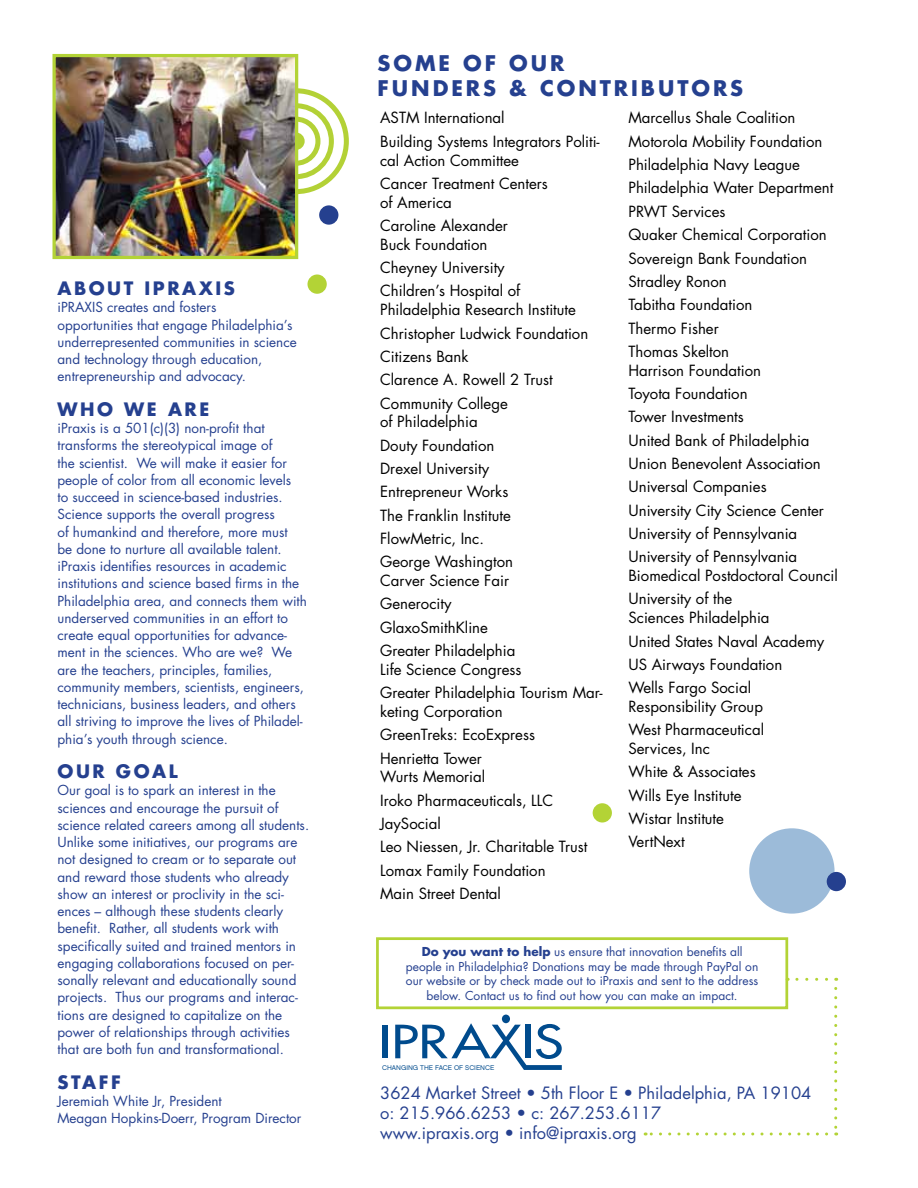
<style>
.page{position:relative;width:918px;height:1188px;background:#fff}
.page>*{position:absolute;margin:0;border:0;box-sizing:border-box;transform-origin:0 0}
.t1{font:700 21px/25.2px "Futura";letter-spacing:.14em;color:#25408f}
.t2{font:700 18px "Futura";letter-spacing:.14em;color:#25408f}
.t3{font:16.5px/19.8px "Futura";color:#25408f}
.t4{font:15px/23.4px "Futura";color:#000}
.t5{font:13.5px/17.2px "Futura";color:#25408f}
.t6{font:12px/14.4px "Futura";color:#25408f;text-align:center}
.t7{font:6.75px "Chalet London Nineteen Sixty";color:#004b8d}
.s1{font-weight:700}
</style>
<div class="page">
<div style="left:749px;top:828px;width:86px;height:86px;background:#9cbbd9;border-radius:50%"></div>
<div style="left:827px;top:872px;width:19px;height:19px;background:#25408f;border-radius:50%"></div>
<svg style="left:298px;top:88px;width:51px;height:106px"></svg>
<div style="left:287px;top:132px;width:18px;height:18px;background:#b3d136;border-radius:50%"></div>
<img style="left:57px;top:58px;width:237px;height:197px">
<div style="left:53px;top:54px;width:245px;height:205px;border:3px solid #b3d336"></div>
<div style="left:319px;top:205px;width:19px;height:20px;background:#25408f;border-radius:50%"></div>
<svg style="left:382px;top:1025px;width:6px;height:3px"></svg>
<div style="left:382px;top:1030px;width:6px;height:28px;background:#004b8d"></div>
<div style="left:502px;top:1015px;width:8px;height:8px;background:#004b8d;border-radius:50%"></div>
<svg style="left:395px;top:1023px;width:167px;height:47px"></svg>
<div style="left:376px;top:937px;width:412px;height:72px;border:3px solid #b3d336"></div>
<div style="left:308px;top:275px;width:19px;height:19px;background:#b3d336;border-radius:50%"></div>
<div style="left:593px;top:803px;width:19px;height:20px;background:#b3d336;border-radius:50%"></div>
<svg style="left:797px;top:978px;width:40px;height:3px"></svg>
<svg style="left:834px;top:988px;width:3px;height:148px"></svg>
<svg style="left:645px;top:1132px;width:182px;height:4px"></svg>
<h2 class="t2" style="left:58px;top:276px;width:179px">ABOUT IPRAXIS</h2>
<p class="t5" style="left:58px;top:299px;width:241px">iPRAXIS creates and fosters<br>opportunities that engage Philadelphia’s underrepresented communities in science and technology through education, entrepreneurship and advocacy.</p>
<h2 class="t2" style="left:58px;top:397px;width:153px">WHO WE ARE</h2>
<p class="t5" style="left:58px;top:420px;width:251px">iPraxis is a 501(c)(3) non-profit that transforms the stereotypical image of<br>the scientist. We will make it easier for people of color from all economic levels<br>to succeed in science-based industries.<br>Science supports the overall progress<br>of humankind and therefore, more must<br>be done to nurture all available talent. iPraxis identifies resources in academic institutions and science based firms in the Philadelphia area, and connects them with underserved communities in an effort to create equal opportunities for advance&shy;ment in the sciences. Who are we? We are the teachers, principles, families, community members, scientists, engineers, technicians, business leaders, and others all striving to improve the lives of Philadel&shy;phia’s youth through science.</p>
<h2 class="t2" style="left:58px;top:759px;width:122px">OUR GOAL</h2>
<p class="t5" style="left:58px;top:782px;width:253px">Our goal is to spark an interest in the sciences and encourage the pursuit of science related careers among all students.<br>Unlike some initiatives, our programs are not designed to cream or to separate out and reward those students who already show an interest or proclivity in the sci&shy;ences – although these students clearly benefit. Rather, all students work with specifically suited and trained mentors in engaging collaborations focused on per&shy;sonally relevant and educationally sound projects. Thus our programs and interac&shy;tions are designed to capitalize on the power of relationships through activities that are both fun and transformational.</p>
<h2 class="t2" style="left:58px;top:1070px;width:65px">STAFF</h2>
<p class="t5" style="left:58px;top:1092px;width:245px">Jeremiah White Jr, President<br>Meagan Hopkins-Doerr, Program Director</p>
<h1 class="t1" style="left:378px;top:50px;width:367px">SOME OF OUR<br>FUNDERS &amp; CONT RIBUTORS</h1>
<p class="t4" style="left:380px;top:106px;width:221px">ASTM International<br>Building Systems Integrators Politi-</p>
<p class="t4" style="left:380px;top:149px;width:169px">cal Action Committee<br>Cancer Treatment Centers</p>
<p class="t4" style="left:380px;top:191px;width:129px">of America<br>Caroline Alexander</p>
<p class="t4" style="left:380px;top:233px;width:142px">Buck Foundation<br>Cheyney University<br>Children’s Hospital of</p>
<p class="t4" style="left:380px;top:298px;width:210px">Philadelphia Research Institute<br>Christopher Ludwick Foundation<br>Citizens Bank<br>Clarence A. Rowell 2 Trust<br>Community College</p>
<p class="t4" style="left:380px;top:410px;width:134px">of Philadelphia<br>Douty Foundation<br>Drexel University<br>Entrepreneur Works<br>The Franklin Institute<br>FlowMetric, Inc.<br>George Washington</p>
<p class="t4" style="left:380px;top:569px;width:137px">Carver Science Fair<br>Generocity<br>GlaxoSmithKline<br>Greater Philadelphia</p>
<p class="t4" style="left:380px;top:658px;width:224px">Life Science Congress<br>Greater Philadelphia Tourism Mar-</p>
<p class="t4" style="left:380px;top:700px;width:156px">keting Corporation<br>GreenTreks: EcoExpress<br>Henrietta Tower</p>
<p class="t4" style="left:380px;top:765px;width:209px">Wurts Memorial<br>Iroko Pharmaceuticals, LLC<br>JaySocial<br>Leo Niessen, Jr. Charitable Trust<br>Lomax Family Foundation<br>Main Street Dental</p>
<p class="t4" style="left:628px;top:106px;width:206px">Marcellus Shale Coalition<br>Motorola Mobility Foundation<br>Philadelphia Navy League<br>Philadelphia Water Department<br>PRWT Services<br>Quaker Chemical Corporation<br>Sovereign Bank Foundation<br>Stradley Ronon<br>Tabitha Foundation<br>Thermo Fisher<br>Thomas Skelton</p>
<p class="t4" style="left:628px;top:359px;width:197px">Harrison Foundation<br>Toyota Foundation<br>Tower Investments<br>United Bank of Philadelphia<br>Union Benevolent Association<br>Universal Companies<br>University City Science Center<br>University of Pennsylvania<br>University of Pennsylvania</p>
<p class="t4" style="left:628px;top:564px;width:211px">Biomedical Postdoctoral Council<br>University of the</p>
<p class="t4" style="left:628px;top:606px;width:197px">Sciences Philadelphia<br>United States Naval Academy<br>US Airways Foundation<br>Wells Fargo Social</p>
<p class="t4" style="left:628px;top:695px;width:137px">Responsibility Group<br>West Pharmaceutical</p>
<p class="t4" style="left:628px;top:737px;width:129px">Services, Inc<br>White &amp; Associates<br>Wills Eye Institute<br>Wistar Institute<br>VertNext</p>
<p class="t6" style="left:406px;top:945px;width:354px"><span class="s1">DO YOU WANT TO HELP</span> us ensure that innovation benefits all people in Philadelphia? Donations may be made through PayPal on our website or by check made out to iPraxis and sent to the address below. Contact us to find out how you can make an impact.</p>
<p class="t7" style="left:382px;top:1063px;width:114px">CHANGING THE FACE OF SCIENCE</p>
<p class="t3" style="left:380px;top:1083px;width:433px">3624 Market Street • 5th Floor E • Philadelphia, PA 19104 o: 215.966.6253 • c: 267.253.6117<br>www.ipraxis.org • info@ipraxis.org</p>
</div>
